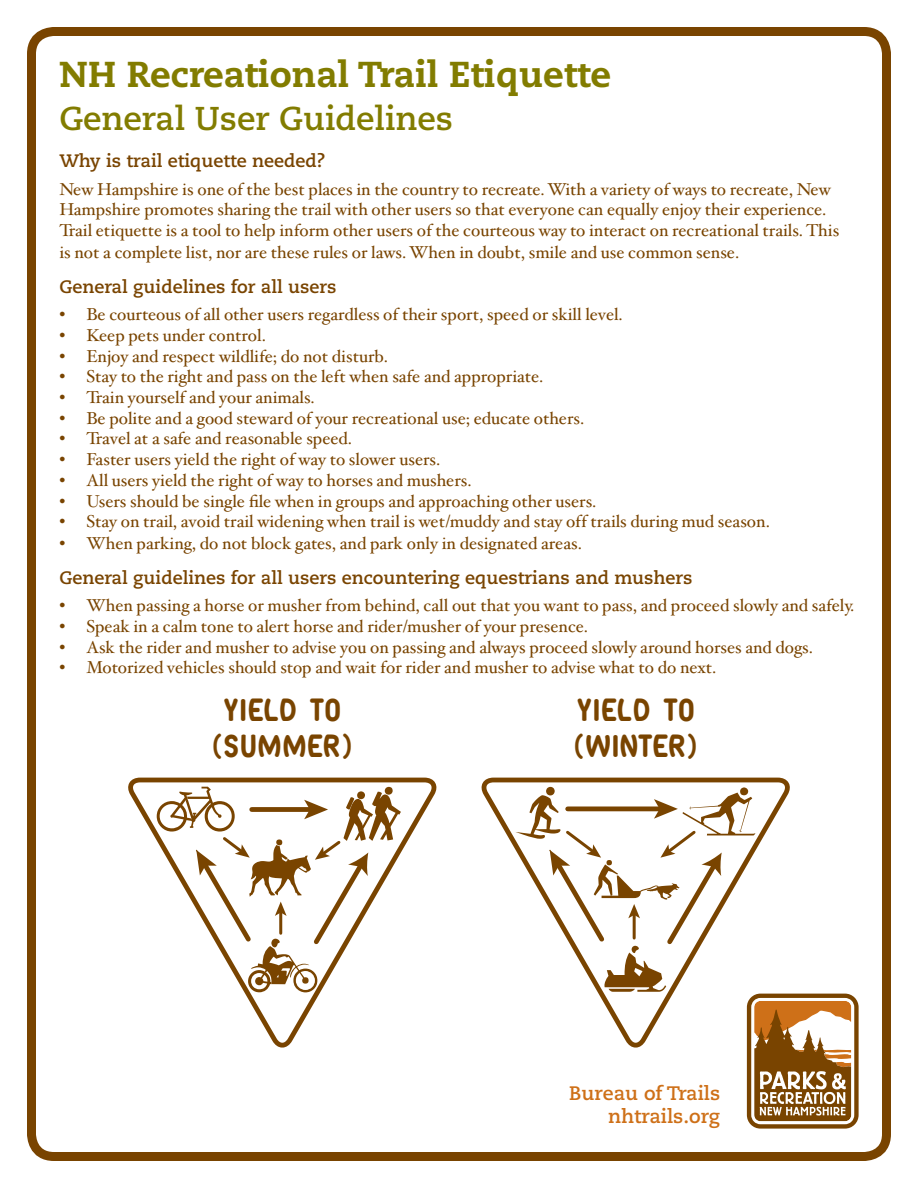
<style>
.page{position:relative;width:918px;height:1188px;background:#fff}
.page>*{position:absolute;margin:0;border:0;box-sizing:border-box;transform-origin:0 0}
.t1{font:800 36px "Caecilia LT";color:#827c00}
.t2{font:700 33px "Caecilia LT";color:#827c00}
.t3{font:700 30px/36px "Bokum";color:#794400}
.t4{font:700 19.5px "Caecilia LT";color:#ce7018}
.t5{font:700 18px "Caecilia LT";color:#794400}
.t6{font:17.25px/21px "Hoefler Txt";color:#794400}
</style>
<div class="page">
<div style="left:27px;top:27px;width:864px;height:1134px;border:9px solid #794400;border-radius:22px"></div>
<svg style="left:128px;top:778px;width:308px;height:270px"></svg>
<svg style="left:157px;top:787px;width:244px;height:205px"></svg>
<svg style="left:482px;top:778px;width:308px;height:71px"></svg>
<svg style="left:515px;top:787px;width:344px;height:342px"></svg>
<p class="t1" style="left:59px;top:52px;width:553px">NH Recreational Trail Etiquette</p>
<p class="t2" style="left:59px;top:99px;width:395px">General User Guidelines</p>
<p class="t5" style="left:59px;top:150px;width:268px">Why is trail etiquette needed?</p>
<p class="t6" style="left:59px;top:178px;width:781px">New Hampshire is one of the best places in the country to recreate. With a variety of ways to recreate, New Hampshire promotes sharing the trail with other users so that everyone can equally enjoy their experience.<br>Trail etiquette is a tool to help inform other users of the courteous way to interact on recreational trails. This is not a complete list, nor are these rules or laws. When in doubt, smile and use common sense.</p>
<p class="t5" style="left:59px;top:276px;width:279px">General guidelines for all users</p>
<p class="t6" style="left:59px;top:304px;width:565px">• Be courteous of all other users regardless of their sport, speed or skill level.</p>
<p class="t6" style="left:59px;top:324px;width:208px">• Keep pets under control.</p>
<p class="t6" style="left:59px;top:345px;width:330px">• Enjoy and respect wildlife; do not disturb.</p>
<p class="t6" style="left:59px;top:366px;width:485px">• Stay to the right and pass on the left when safe and appropriate.</p>
<p class="t6" style="left:59px;top:386px;width:257px">• Train yourself and your animals.</p>
<p class="t6" style="left:59px;top:407px;width:526px">• Be polite and a good steward of your recreational use; educate others.</p>
<p class="t6" style="left:59px;top:428px;width:294px">• Travel at a safe and reasonable speed.</p>
<p class="t6" style="left:59px;top:448px;width:382px">• Faster users yield the right of way to slower users.</p>
<p class="t6" style="left:59px;top:469px;width:414px">• All users yield the right of way to horses and mushers.</p>
<p class="t6" style="left:59px;top:490px;width:539px">• Users should be single file when in groups and approaching other users.</p>
<p class="t6" style="left:59px;top:511px;width:712px">• Stay on trail, avoid trail widening when trail is wet/muddy and stay off trails during mud season.</p>
<p class="t6" style="left:59px;top:532px;width:524px">• When parking, do not block gates, and park only in designated areas.</p>
<p class="t5" style="left:59px;top:567px;width:635px">General guidelines for all users encountering equestrians and mushers</p>
<p class="t6" style="left:59px;top:595px;width:796px">• When passing a horse or musher from behind, call out that you want to pass, and proceed slowly and safely.</p>
<p class="t6" style="left:59px;top:615px;width:530px">• Speak in a calm tone to alert horse and rider/musher of your presence.</p>
<p class="t6" style="left:59px;top:636px;width:755px">• Ask the rider and musher to advise you on passing and always proceed slowly around horses and dogs.</p>
<p class="t6" style="left:59px;top:657px;width:659px">• Motorized vehicles should stop and wait for rider and musher to advise what to do next.</p>
<p class="t3" style="left:212px;top:692px;width:143px;text-align:center">YIELD TO (SUMMER)</p>
<p class="t3" style="left:573px;top:692px;width:126px">YIELD TO (WINTER)</p>
<p class="t4" style="left:569px;top:1082px;width:152px">Bureau of Trails</p>
<p class="t4" style="left:608px;top:1105px;width:113px">nhtrails.org</p>
</div>
